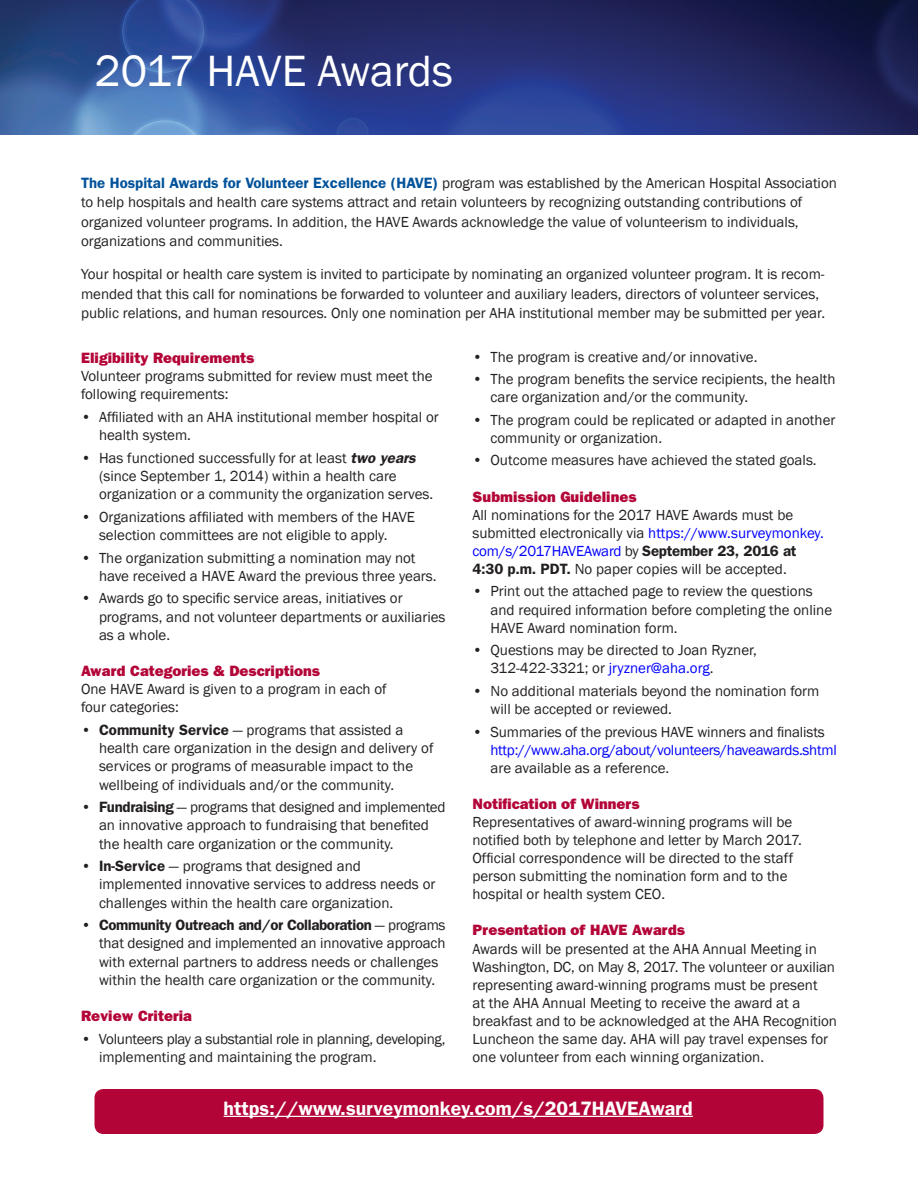
<style>
.page{position:relative;width:918px;height:1188px;background:#fff}
.page>*{position:absolute;margin:0;border:0;box-sizing:border-box;transform-origin:0 0}
.t1{font:45px "Franklin Gothic";letter-spacing:-.01em;color:#fff}
.Text{font:600 19.5px "Franklin Gothic";color:#fff}
.Bullets{font:15px/18.1px "Franklin Gothic";color:#231f20}
.Text-2{font:15px/18.1px "Franklin Gothic";color:#231f20}
.Subheads{font:800 15px "Franklin Gothic";color:#b30437}
.Bullets-2{font:15px/18.1px "Franklin Gothic";letter-spacing:-.02em;color:#231f20}
.s1{font-weight:600;color:#01529a}
.s2{font-weight:600;font-style:italic}
.s3{font-weight:600}
.s4{color:#00f}
</style>
<div class="page">
<img style="left:0;top:0;width:918px;height:135px">
<div style="left:94px;top:1089px;width:730px;height:45px;background:#b30437;border-radius:9px"></div>
<hr style="left:224px;top:1116px;width:469px;height:1px;background:#fff">
<p class="t1" style="left:94px;top:43px;width:360px">2017 HAVE Awards</p>
<p class="Text-2" style="left:81px;top:173px;width:757px;line-height:19.5px"><span class="s1">The Hospital Awards for Volunteer Excellence (HAVE)</span> program was established by the American Hospital Association to help hospitals and health care systems attract and retain volunteers by recognizing outstanding contributions of organized volunteer programs. In addition, the HAVE Awards acknowledge the value of volunteerism to individuals, organizations and communities.</p>
<p class="Text-2" style="left:81px;top:265px;width:746px;line-height:19.5px">Your hospital or health care system is invited to participate by nominating an organized volunteer program. It is recom&shy;mended that this call for nominations be forwarded to volunteer and auxiliary leaders, directors of volunteer services, public relations, and human resources. Only one nomination per AHA institutional member may be submitted per year.</p>
<p class="Subheads" style="left:81px;top:349px;width:175px">Eligibility Requirements</p>
<p class="Text-2" style="left:81px;top:367px;width:353px">Volunteer programs submitted for review must meet the following requirements:</p>
<p class="Bullets" style="left:99px;top:408px;width:341px;text-indent:-18px">• Affiliated with an AHA institutional member hospital or health system.</p>
<p class="Bullets" style="left:99px;top:449px;width:336px;text-indent:-18px">• Has functioned successfully for at least <span class="s2">two years </span>(since September 1, 2014) within a health care organization or a community the organization serves.</p>
<p class="Bullets" style="left:99px;top:508px;width:318px;text-indent:-18px">• Organizations affiliated with members of the HAVE selection committees are not eligible to apply.</p>
<p class="Bullets" style="left:99px;top:549px;width:339px;text-indent:-18px">• The organization submitting a nomination may not have received a HAVE Award the previous three years.</p>
<p class="Bullets" style="left:99px;top:590px;width:348px;text-indent:-18px">• Awards go to specific service areas, initiatives or programs, and not volunteer departments or auxiliaries as a whole.</p>
<p class="Subheads" style="left:81px;top:662px;width:241px">Award Categories &amp; Descriptions</p>
<p class="Text-2" style="left:81px;top:681px;width:307px">One HAVE Award is given to a program in each of four categories:</p>
<p class="Bullets" style="left:99px;top:721px;width:336px;text-indent:-18px">• <span class="s3">Community Service</span> — programs that assisted a health care organization in the design and delivery of services or programs of measurable impact to the wellbeing of individuals and/or the community.</p>
<p class="Bullets" style="left:99px;top:799px;width:348px;text-indent:-18px">• <span class="s3">Fundraising</span> — programs that designed and implemented an innovative approach to fundraising that benefited the health care organization or the community.</p>
<p class="Bullets" style="left:99px;top:858px;width:338px;text-indent:-18px">• <span class="s3">In-Service</span> — programs that designed and implemented innovative services to address needs or challenges within the health care organization.</p>
<p class="Bullets" style="left:99px;top:917px;width:348px;text-indent:-18px">• <span class="s3">Community Outreach and/or Collaboration</span> — programs that designed and implemented an innovative approach with external partners to address needs or challenges within the health care organization or the community.</p>
<p class="Subheads" style="left:81px;top:1007px;width:112px">Review Criteria</p>
<p class="Bullets-2" style="left:99px;top:1030px;width:348px;text-indent:-18px">• Volunteers play a substantial role in planning, developing, implementing and maintaining the program.</p>
<p class="Bullets" style="left:472px;top:348px;width:286px">• The program is creative and/or innovative.</p>
<p class="Bullets" style="left:490px;top:370px;width:347px;text-indent:-18px">• The program benefits the service recipients, the health care organization and/or the community.</p>
<p class="Bullets" style="left:490px;top:411px;width:346px;text-indent:-18px">• The program could be replicated or adapted in another community or organization.</p>
<p class="Bullets" style="left:472px;top:452px;width:346px">• Outcome measures have achieved the stated goals.</p>
<p class="Subheads" style="left:472px;top:488px;width:166px">Submission Guidelines</p>
<p class="Text-2" style="left:472px;top:506px;width:353px">All nominations for the 2017 HAVE Awards must be submitted electronically via <span class="s4">https://www.surveymonkey. com/s/2017HAVEAward</span> by <span class="s3">September 23, 2016 at 4:30 p.m. PDT.</span> No paper copies will be accepted.</p>
<p class="Bullets" style="left:490px;top:583px;width:343px;text-indent:-18px">• Print out the attached page to review the questions and required information before completing the online<br>HAVE Award nomination form.</p>
<p class="Bullets" style="left:490px;top:641px;width:268px;text-indent:-18px">• Questions may be directed to Joan Ryzner,<br>312-422-3321; or <span class="s4">jryzner@aha.org</span>.</p>
<p class="Bullets" style="left:490px;top:682px;width:330px;text-indent:-18px">• No additional materials beyond the nomination form will be accepted or reviewed.</p>
<p class="Bullets" style="left:490px;top:723px;width:348px;text-indent:-18px">• Summaries of the previous HAVE winners and finalists <span class="s4">http://www.aha.org/about/volunteers/haveawards.shtml </span>are available as a reference.</p>
<p class="Subheads" style="left:472px;top:795px;width:168px">Notification of Winners</p>
<p class="Text-2" style="left:472px;top:813px;width:331px">Representatives of award-winning programs will be notified both by telephone and letter by March 2017.<br>Official correspondence will be directed to the staff person submitting the nomination form and to the hospital or health system CEO.</p>
<p class="Subheads" style="left:472px;top:921px;width:214px">Presentation of HAVE Awards</p>
<p class="Text-2" style="left:472px;top:940px;width:366px">Awards will be presented at the AHA Annual Meeting in Washington, DC, on May 8, 2017. The volunteer or auxilian representing award-winning programs must be present<br>at the AHA Annual Meeting to receive the award at a breakfast and to be acknowledged at the AHA Recognition Luncheon the same day. AHA will pay travel expenses for one volunteer from each winning organization.</p>
<p class="Text" style="left:224px;top:1096px;width:471px">https://www.surveymonkey.com/s/2017HAVEAward</p>
</div>
